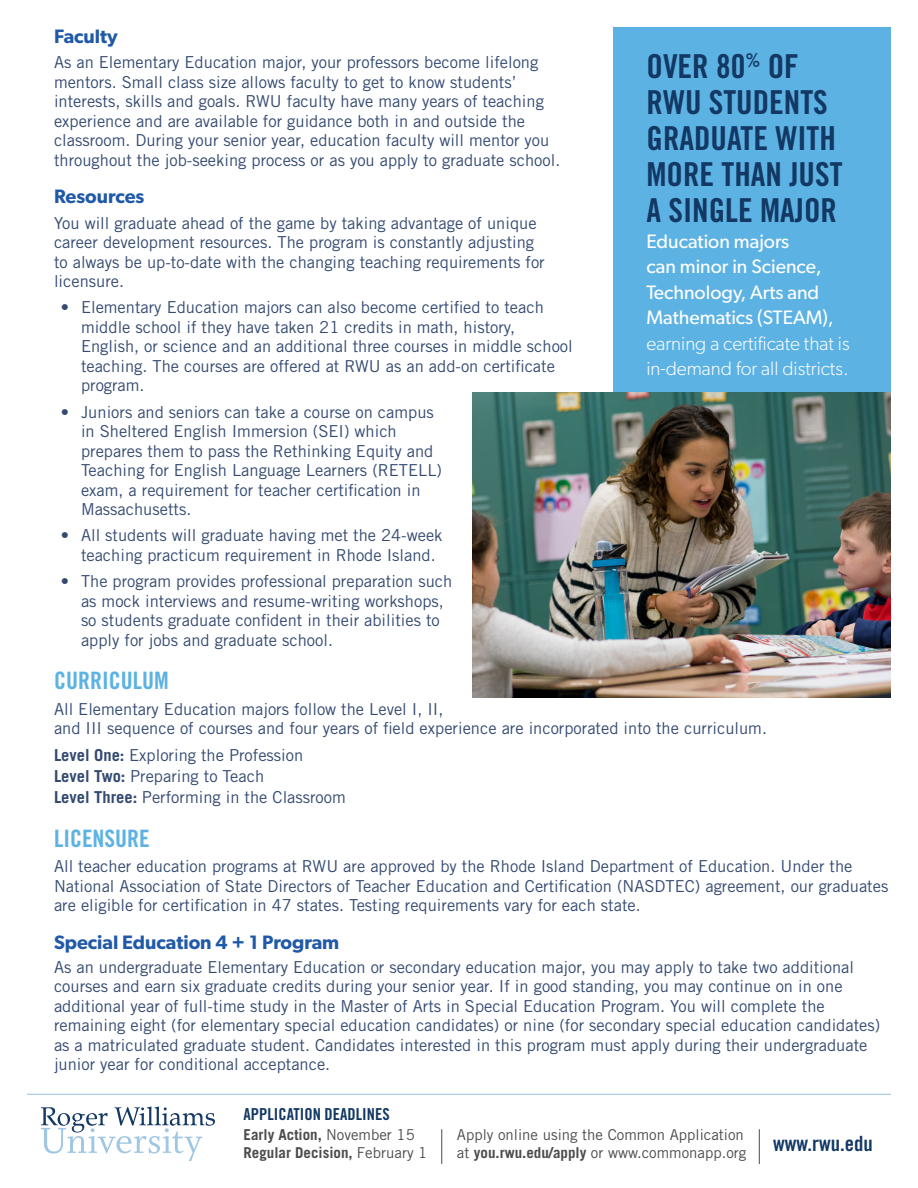
<style>
.page{position:relative;width:918px;height:1188px;background:#fff}
.page>*{position:absolute;margin:0;border:0;box-sizing:border-box;transform-origin:0 0}
.t1{font:33px/36px "Trade Gothic LT Std Bd Cn 20";color:#133863}
.t2{font:24px "Trade Gothic LT Std Bd Cn 20";color:#5db2e4}
.t3{font:21px "Trade Gothic LT Std Bd Cn 20";color:#133863}
.t4{font:19.5px/25.5px "Gibson";color:#fff}
.t5{font:600 19.5px "Gibson";color:#2059a8}
.t6{font:16.5px/19.5px "Trade Gothic LT Std";color:#344a71}
.t7{font:16.5px "Trade Gothic LT Std Bd Cn 20";color:#133863}
.t8{font:15px/18px "Trade Gothic LT Std";color:#4b4c4d}
.t9{font:700 15px "Trade Gothic LT Std";color:#4b4c4d}
.s1{font-weight:700}
.s2{font-weight:300}
.s3{font-weight:400}
</style>
<div class="page">
<svg style="left:41px;top:1107px;width:174px;height:54px"></svg>
<hr style="left:441px;top:1129px;width:1px;height:35px;background:#4b4c4d">
<hr style="left:759px;top:1129px;width:1px;height:35px;background:#4b4c4d">
<hr style="left:27px;top:1094px;width:864px;height:1px;background:#a1c7e4">
<div style="left:613px;top:27px;width:278px;height:376px;background:#5db2e4"></div>
<img style="left:473px;top:393px;width:418px;height:305px">
<p class="t5" style="left:54px;top:24px;width:65px">Faculty</p>
<p class="t6" style="left:54px;top:52px;width:508px">As an Elementary Education major, your professors become lifelong mentors. Small class size allows faculty to get to know students’ interests, skills and goals. RWU faculty have many years of teaching experience and are available for guidance both in and outside the classroom. During your senior year, education faculty will mentor you throughout the job-seeking process or as you apply to graduate school.</p>
<p class="t5" style="left:54px;top:185px;width:92px">Resources</p>
<p class="t6" style="left:54px;top:213px;width:492px">You will graduate ahead of the game by taking advantage of unique career development resources. The program is constantly adjusting to always be up-to-date with the changing teaching requirements for licensure.</p>
<p class="t6" style="left:81px;top:298px;width:493px;text-indent:-20px">• Elementary Education majors can also become certified to teach middle school if they have taken 21 credits in math, history, English, or science and an additional three courses in middle school teaching. The courses are offered at RWU as an add-on certificate program.</p>
<p class="t6" style="left:81px;top:402px;width:363px;text-indent:-20px">• Juniors and seniors can take a course on campus in Sheltered English Immersion (SEI) which prepares them to pass the Rethinking Equity and Teaching for English Language Learners (RETELL) exam, a requirement for teacher certification in Massachusetts.</p>
<p class="t6" style="left:81px;top:526px;width:363px;text-indent:-20px">• All students will graduate having met the 24-week teaching practicum requirement in Rhode Island.</p>
<p class="t6" style="left:81px;top:571px;width:373px;text-indent:-20px">• The program provides professional preparation such as mock interviews and resume-writing workshops, so students graduate confident in their abilities to apply for jobs and graduate school.</p>
<p class="t2" style="left:54px;top:666px;width:116px">CURRICULUM</p>
<p class="t6" style="left:54px;top:699px;width:715px">All Elementary Education majors follow the Level I, II,<br>and III sequence of courses and four years of field experience are incorporated into the curriculum.</p>
<p class="t6" style="left:54px;top:745px;width:251px"><span class="s1">Level One:</span> Exploring the Profession</p>
<p class="t6" style="left:54px;top:766px;width:212px"><span class="s1">Level Two:</span> Preparing to Teach</p>
<p class="t6" style="left:54px;top:787px;width:293px"><span class="s1">Level Three:</span> Performing in the Classroom</p>
<p class="t2" style="left:54px;top:823px;width:97px">LICENSURE</p>
<p class="t6" style="left:54px;top:856px;width:836px">All teacher education programs at RWU are approved by the Rhode Island Department of Education. Under the<br>National Association of State Directors of Teacher Education and Certification (NASDTEC) agreement, our graduates are eligible for certification in 47 states. Testing requirements vary for each state.</p>
<p class="t5" style="left:54px;top:930px;width:287px">Special Education 4 + 1 Program</p>
<p class="t6" style="left:54px;top:957px;width:828px">As an undergraduate Elementary Education or secondary education major, you may apply to take two additional courses and earn six graduate credits during your senior year. If in good standing, you may continue on in one additional year of full-time study in the Master of Arts in Special Education Program. You will complete the remaining eight (for elementary special education candidates) or nine (for secondary special education candidates) as a matriculated graduate student. Candidates interested in this program must apply during their undergraduate junior year for conditional acceptance.</p>
<p class="t1" style="left:646px;top:48px;width:198px">OVER 80<sup>%</sup> OF<br>RWU STUDENTS<br>GRADUATE WITH<br>MORE THAN JUST<br>A SINGLE MAJOR</p>
<p class="t4" style="left:646px;top:228px;width:205px">Education majors<br>can minor in Science,<br>Technology, Arts and<br>Mathematics (STEAM), <span class="s2">earning a certificate that is in-demand for all districts.</span></p>
<p class="t7" style="left:244px;top:1104px;width:148px">APPLICATION DEADLINES</p>
<p class="t9" style="left:244px;top:1126px;width:173px">Early Action, <span class="s3">November 15</span></p>
<p class="t9" style="left:244px;top:1144px;width:185px">Regular Decision, <span class="s3">February 1</span></p>
<p class="t8" style="left:457px;top:1126px;width:291px">Apply online using the Common Application at <span class="s1">you.rwu.edu/apply</span> or www.commonapp.org</p>
<p class="t3" style="left:773px;top:1130px;width:101px">www.rwu.edu</p>
</div>
